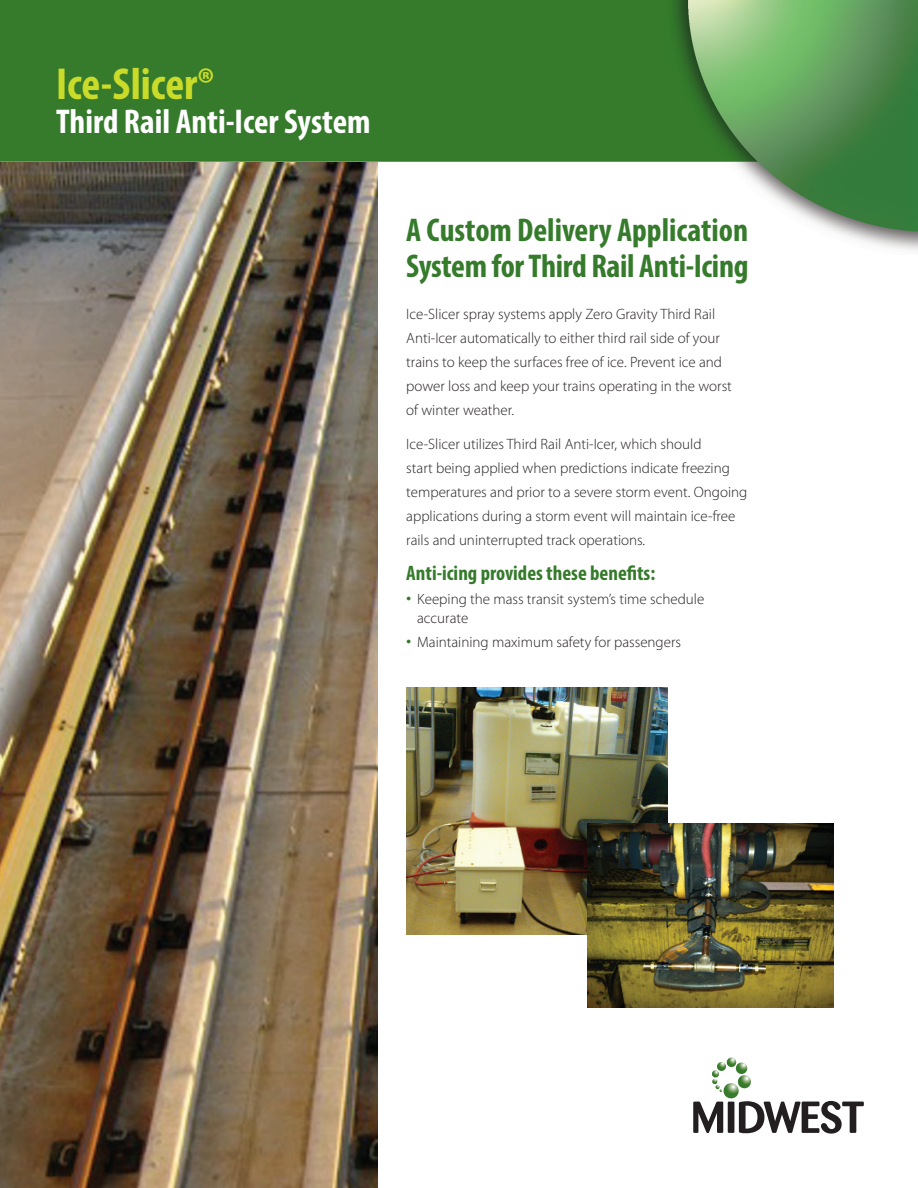
<style>
.page{position:relative;width:918px;height:1188px;background:#fff}
.page>*{position:absolute;margin:0;border:0;box-sizing:border-box;transform-origin:0 0}
.t1{font:700 condensed 45px "Myriad Pro";color:#cadb2a}
.t2{font:700 condensed 34.5px "Myriad Pro";color:#fff}
.t3{font:700 condensed 33px/36px "Myriad Pro";letter-spacing:-.01em;color:#357b2b}
.t4{font:700 condensed 21px "Myriad Pro";color:#357b2b}
.t5{font:300 15px/24px "Myriad Pro";color:#231f20}
.s1{font-size:21px;color:#357b2b}
</style>
<div class="page">
<img style="left:0;top:0;width:918px;height:251px">
<div style="left:728px;top:1102px;width:6px;height:31px;background:#231f20"></div>
<svg style="left:693px;top:1102px;width:30px;height:31px"></svg>
<svg style="left:739px;top:1101px;width:125px;height:33px"></svg>
<img style="left:723px;top:1092px;width:16px;height:7px">
<img style="left:748px;top:1076px;width:3px;height:11px">
<svg style="left:712px;top:1058px;width:36px;height:34px"></svg>
<img style="left:0;top:162px;width:378px;height:1026px">
<img style="left:406px;top:688px;width:261px;height:247px">
<img style="left:588px;top:824px;width:245px;height:184px">
<h1 class="t1" style="left:56px;top:55px;width:160px">Ice-Slicer®</h1>
<h2 class="t2" style="left:56px;top:100px;width:316px">Third Rail Anti-Icer System</h2>
<h3 class="t3" style="left:406px;top:211px;width:344px">A Custom Delivery Application<br>System for Third Rail Anti-Icing</h3>
<p class="t5" style="left:406px;top:302px;width:327px">Ice-Slicer spray systems apply Zero Gravity Third Rail Anti-Icer automatically to either third rail side of your trains to keep the surfaces free of ice. Prevent ice and power loss and keep your trains operating in the worst of winter weather.</p>
<p class="t5" style="left:406px;top:432px;width:343px">Ice-Slicer utilizes Third Rail Anti-Icer, which should<br>start being applied when predictions indicate freezing temperatures and prior to a severe storm event. Ongoing applications during a storm event will maintain ice-free rails and uninterrupted track operations.</p>
<h3 class="t4" style="left:406px;top:560px;width:251px">Anti-icing provides these benefits:</h3>
<p class="t5" style="left:417px;top:589px;width:289px;line-height:19.5px;text-indent:-11px"><span class="s1">•</span> Keeping the mass transit system’s time schedule accurate</p>
<p class="t5" style="left:406px;top:630px;width:276px"><span class="s1">•</span> Maintaining maximum safety for passengers</p>
</div>
